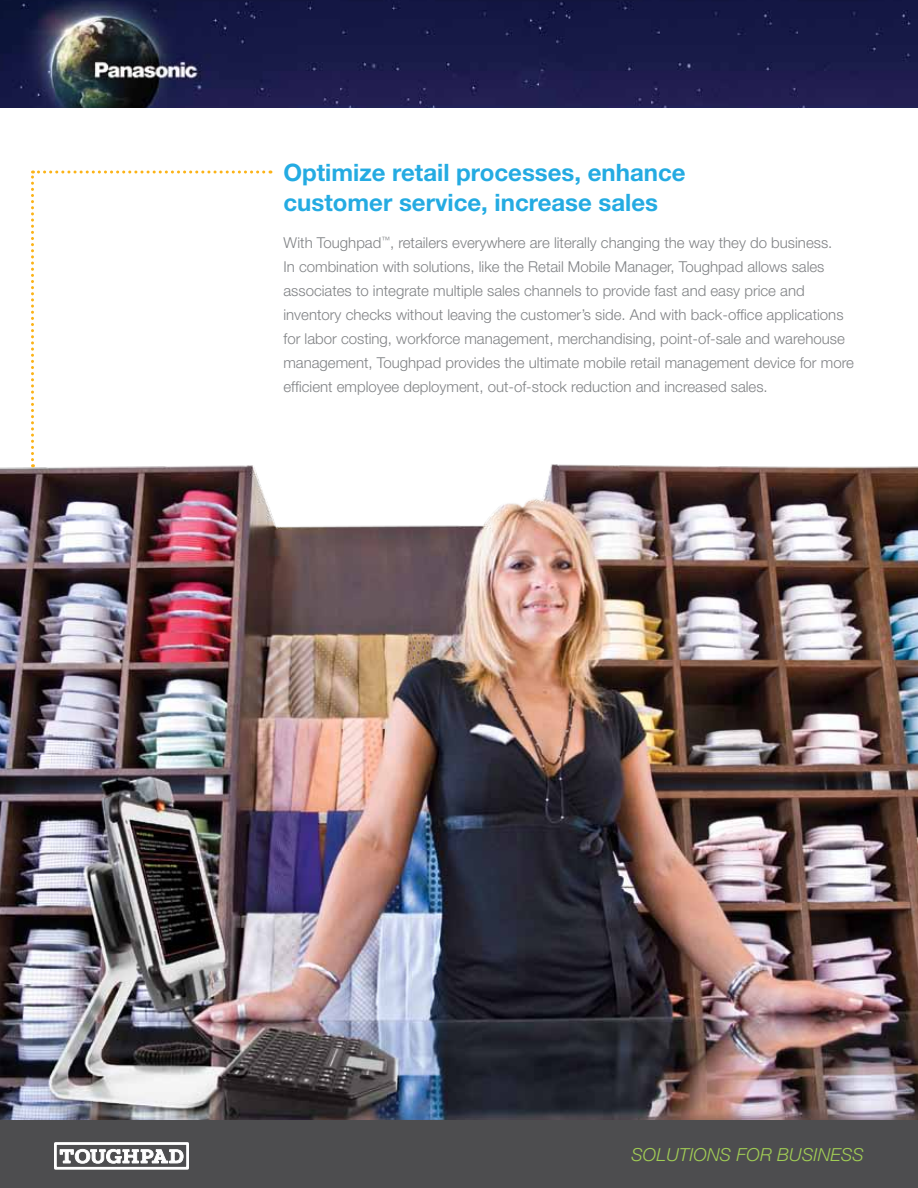
<style>
.page{position:relative;width:918px;height:1188px;background:#fff}
.page>*{position:absolute;margin:0;border:0;box-sizing:border-box;transform-origin:0 0}
.t1{font:700 24px/30px "Helvetica Neue";color:#24abe2}
.t2{font:italic 300 18px "Helvetica Neue";letter-spacing:.01em;color:#a2ce55}
.t3{font:300 15px/24px "Helvetica Neue";color:#808285}
</style>
<div class="page">
<img style="left:0;top:464px;width:918px;height:656px">
<div style="left:0;top:1120px;width:918px;height:68px;background:#4d4d4f"></div>
<div style="left:54px;top:1142px;width:135px;height:28px;border:3px solid #fff"></div>
<svg style="left:60px;top:1149px;width:124px;height:15px"></svg>
<img style="left:0;top:0;width:918px;height:108px">
<svg style="left:31px;top:171px;width:240px;height:296px"></svg>
<h1 class="t1" style="left:284px;top:157px;width:404px">Optimize retail processes, enhance customer service, increase sales</h1>
<p class="t3" style="left:284px;top:231px;width:572px">With Toughpad<sup>™</sup>, retailers everywhere are literally changing the way they do business.<br>In combination with solutions, like the Retail Mobile Manager, Toughpad allows sales associates to integrate multiple sales channels to provide fast and easy price and inventory checks without leaving the customer’s side. And with back-office applications for labor costing, workforce management, merchandising, point-of-sale and warehouse management, Toughpad provides the ultimate mobile retail management device for more efficient employee deployment, out-of-stock reduction and increased sales.</p>
<p class="t2" style="left:631px;top:1144px;width:234px">SOLUTIONS FOR BUSINESS</p>
</div>
